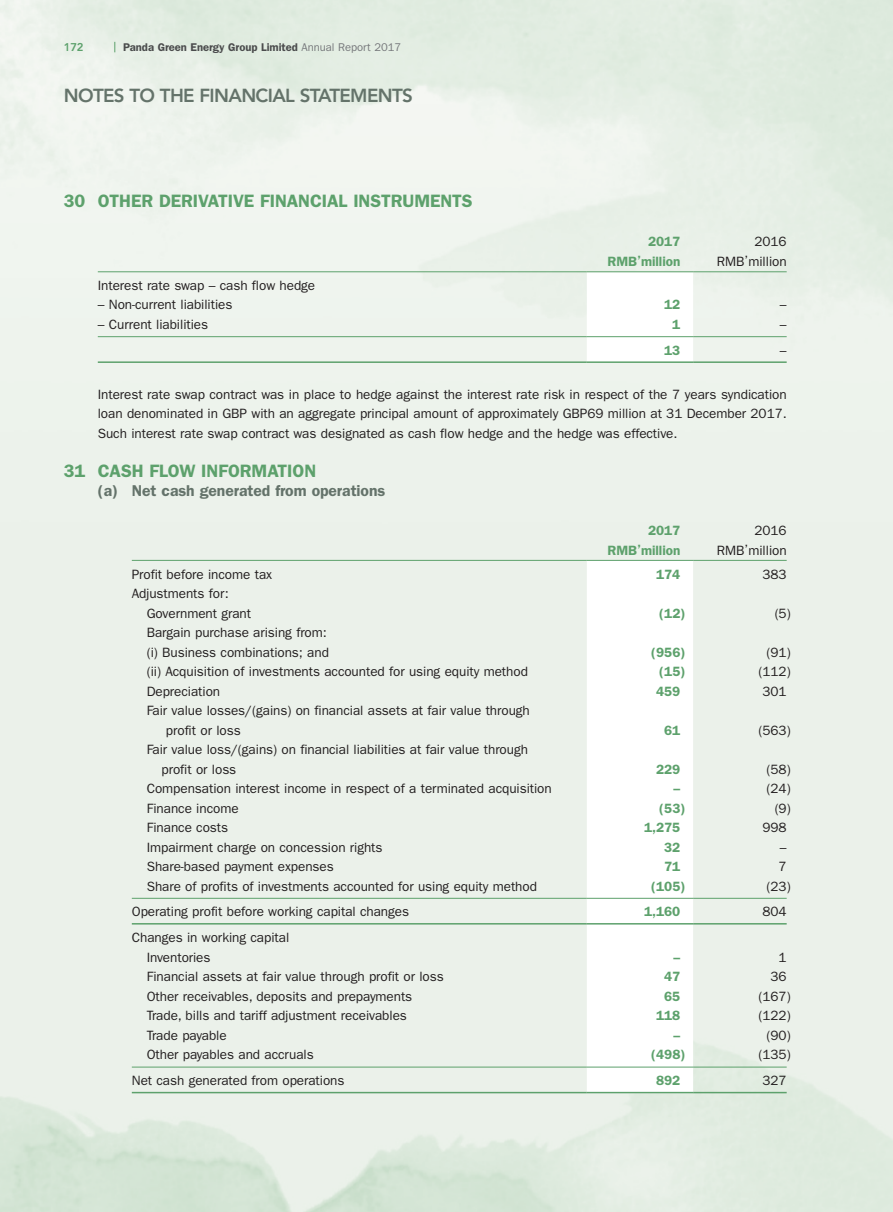
<style>
.page{position:relative;width:893px;height:1212px;background:#fff}
.page>*{position:absolute;margin:0;border:0;box-sizing:border-box;transform-origin:0 0}
.t1{font:800 18.75px "Avenir LT Std";letter-spacing:-.035em;color:#64736a}
.Heading_1{font:600 18px "ITC Franklin Gothic Std";letter-spacing:-.005em;color:#5da16c}
.Heading_2{font:600 15.75px "ITC Franklin Gothic Std";letter-spacing:-.005em;color:#64736a}
.Body_Text{font:13.5px/19.5px "ITC Franklin Gothic Std";letter-spacing:-.005em;color:#231f20}
.Body_Text-2{font:600 13.5px "ITC Franklin Gothic Std";letter-spacing:-.005em;color:#5da16c}
.t2{font:600 11.25px "ITC Franklin Gothic Std";letter-spacing:-.005em;color:#4b4c4d}
.t3{font:800 11.25px "Avenir";color:#5da16c}
.s1{font-weight:400;color:#76787b}
</style>
<div class="page">
<svg style="left:587px;top:272px;width:106px;height:66px"></svg>
<hr style="left:98px;top:271px;width:489px;height:1px;background:#5da16c">
<hr style="left:587px;top:271px;width:106px;height:1px;background:#5da16c">
<hr style="left:693px;top:271px;width:94px;height:1px;background:#5da16c">
<hr style="left:98px;top:336px;width:489px;height:1px;background:#5da16c">
<hr style="left:587px;top:336px;width:106px;height:1px;background:#5da16c">
<hr style="left:693px;top:336px;width:94px;height:1px;background:#5da16c">
<hr style="left:98px;top:361px;width:489px;height:2px;background:#5da16c">
<hr style="left:587px;top:361px;width:106px;height:2px;background:#5da16c">
<hr style="left:693px;top:361px;width:94px;height:2px;background:#5da16c">
<svg style="left:587px;top:897px;width:106px;height:195px"></svg>
<hr style="left:132px;top:560px;width:455px;height:1px;background:#5da16c">
<hr style="left:587px;top:560px;width:106px;height:1px;background:#5da16c">
<hr style="left:693px;top:560px;width:94px;height:1px;background:#5da16c">
<hr style="left:132px;top:898px;width:455px;height:1px;background:#5da16c">
<hr style="left:587px;top:898px;width:106px;height:1px;background:#5da16c">
<hr style="left:693px;top:898px;width:94px;height:1px;background:#5da16c">
<hr style="left:132px;top:923px;width:455px;height:1px;background:#5da16c">
<hr style="left:587px;top:923px;width:106px;height:1px;background:#5da16c">
<hr style="left:693px;top:923px;width:94px;height:1px;background:#5da16c">
<hr style="left:132px;top:1067px;width:455px;height:1px;background:#5da16c">
<hr style="left:587px;top:1067px;width:106px;height:1px;background:#5da16c">
<hr style="left:693px;top:1067px;width:94px;height:1px;background:#5da16c">
<hr style="left:132px;top:1092px;width:455px;height:1px;background:#5da16c">
<hr style="left:587px;top:1092px;width:106px;height:1px;background:#5da16c">
<hr style="left:693px;top:1092px;width:94px;height:1px;background:#5da16c">
<p class="t3" style="left:64px;top:38px;width:21px">172</p>
<p class="t2" style="left:123px;top:40px;width:279px">Panda Green Energy Group Limited <span class="s1">Annual Report 2017</span></p>
<h1 class="t1" style="left:64px;top:85px;width:351px">NOTES TO THE FINANCIAL STATEMENTS</h1>
<p class="Heading_1" style="left:64px;top:191px;width:410px">30 OTHER DERIVATIVE FINANCIAL INSTRUMENTS</p>
<p class="Body_Text-2" style="left:648px;top:234px;width:34px">2017</p>
<p class="Body_Text" style="left:754px;top:232px;width:34px">2016</p>
<p class="Body_Text-2" style="left:608px;top:253px;width:74px">RMB’million</p>
<p class="Body_Text" style="left:717px;top:252px;width:71px">RMB’million</p>
<p class="Body_Text" style="left:98px;top:276px;width:219px">Interest rate swap – cash flow hedge</p>
<p class="Body_Text" style="left:98px;top:295px;width:136px">– Non-current liabilities</p>
<p class="Body_Text-2" style="left:664px;top:297px;width:18px">12</p>
<p class="Body_Text" style="left:780px;top:295px;width:8px">–</p>
<p class="Body_Text" style="left:98px;top:315px;width:112px">– Current liabilities</p>
<p class="Body_Text-2" style="left:672px;top:316px;width:10px">1</p>
<p class="Body_Text" style="left:780px;top:315px;width:8px">–</p>
<p class="Body_Text-2" style="left:664px;top:342px;width:18px">13</p>
<p class="Body_Text" style="left:780px;top:341px;width:8px">–</p>
<p class="Body_Text" style="left:98px;top:384px;width:690px;text-align:justify">Interest rate swap contract was in place to hedge against the interest rate risk in respect of the 7 years syndication loan denominated in GBP with an aggregate principal amount of approximately GBP69 million at 31 December 2017.<br>Such interest rate swap contract was designated as cash flow hedge and the hedge was effective.</p>
<p class="Heading_1" style="left:64px;top:460px;width:254px">31 CASH FLOW INFORMATION</p>
<p class="Heading_2" style="left:98px;top:481px;width:289px">(a) Net cash generated from operations</p>
<p class="Body_Text-2" style="left:648px;top:522px;width:34px">2017</p>
<p class="Body_Text" style="left:754px;top:521px;width:34px">2016</p>
<p class="Body_Text-2" style="left:608px;top:542px;width:74px">RMB’million</p>
<p class="Body_Text" style="left:717px;top:540px;width:71px">RMB’million</p>
<p class="Body_Text" style="left:132px;top:564px;width:142px">Profit before income tax</p>
<p class="Body_Text-2" style="left:656px;top:566px;width:26px">174</p>
<p class="Body_Text" style="left:762px;top:564px;width:26px">383</p>
<p class="Body_Text" style="left:132px;top:584px;width:99px">Adjustments for:</p>
<p class="Body_Text" style="left:147px;top:603px;width:106px">Government grant</p>
<p class="Body_Text-2" style="left:659px;top:605px;width:28px">(12)</p>
<p class="Body_Text" style="left:775px;top:603px;width:18px">(5)</p>
<p class="Body_Text" style="left:147px;top:623px;width:182px">Bargain purchase arising from:</p>
<p class="Body_Text" style="left:147px;top:642px;width:184px">(i) Business combinations; and</p>
<p class="Body_Text-2" style="left:651px;top:644px;width:36px">(956)</p>
<p class="Body_Text" style="left:767px;top:642px;width:26px">(91)</p>
<p class="Body_Text" style="left:147px;top:662px;width:383px">(ii) Acquisition of investments accounted for using equity method</p>
<p class="Body_Text-2" style="left:659px;top:663px;width:28px">(15)</p>
<p class="Body_Text" style="left:759px;top:662px;width:34px">(112)</p>
<p class="Body_Text" style="left:147px;top:681px;width:75px">Depreciation</p>
<p class="Body_Text-2" style="left:656px;top:683px;width:26px">459</p>
<p class="Body_Text" style="left:762px;top:681px;width:26px">301</p>
<p class="Body_Text" style="left:166px;top:701px;width:365px;text-indent:-19px">Fair value losses/(gains) on financial assets at fair value through profit or loss</p>
<p class="Body_Text-2" style="left:664px;top:722px;width:18px">61</p>
<p class="Body_Text" style="left:759px;top:720px;width:34px">(563)</p>
<p class="Body_Text" style="left:162px;top:740px;width:368px;text-indent:-15px">Fair value loss/(gains) on financial liabilities at fair value through profit or loss</p>
<p class="Body_Text-2" style="left:656px;top:761px;width:26px">229</p>
<p class="Body_Text" style="left:767px;top:759px;width:26px">(58)</p>
<p class="Body_Text" style="left:147px;top:779px;width:407px">Compensation interest income in respect of a terminated acquisition</p>
<p class="Body_Text-2" style="left:674px;top:780px;width:8px">–</p>
<p class="Body_Text" style="left:767px;top:779px;width:26px">(24)</p>
<p class="Body_Text" style="left:147px;top:798px;width:93px">Finance income</p>
<p class="Body_Text-2" style="left:659px;top:800px;width:28px">(53)</p>
<p class="Body_Text" style="left:775px;top:798px;width:18px">(9)</p>
<p class="Body_Text" style="left:147px;top:818px;width:83px">Finance costs</p>
<p class="Body_Text-2" style="left:644px;top:819px;width:38px">1,275</p>
<p class="Body_Text" style="left:762px;top:818px;width:26px">998</p>
<p class="Body_Text" style="left:147px;top:837px;width:237px">Impairment charge on concession rights</p>
<p class="Body_Text-2" style="left:664px;top:839px;width:18px">32</p>
<p class="Body_Text" style="left:780px;top:837px;width:8px">–</p>
<p class="Body_Text" style="left:147px;top:857px;width:189px">Share-based payment expenses</p>
<p class="Body_Text-2" style="left:664px;top:858px;width:18px">71</p>
<p class="Body_Text" style="left:779px;top:857px;width:10px">7</p>
<p class="Body_Text" style="left:147px;top:876px;width:392px">Share of profits of investments accounted for using equity method</p>
<p class="Body_Text-2" style="left:651px;top:878px;width:36px">(105)</p>
<p class="Body_Text" style="left:767px;top:876px;width:26px">(23)</p>
<p class="Body_Text" style="left:132px;top:902px;width:279px">Operating profit before working capital changes</p>
<p class="Body_Text-2" style="left:644px;top:904px;width:38px">1,160</p>
<p class="Body_Text" style="left:762px;top:902px;width:26px">804</p>
<p class="Body_Text" style="left:132px;top:928px;width:159px">Changes in working capital</p>
<p class="Body_Text" style="left:147px;top:947px;width:65px">Inventories</p>
<p class="Body_Text-2" style="left:674px;top:949px;width:8px">–</p>
<p class="Body_Text" style="left:779px;top:947px;width:10px">1</p>
<p class="Body_Text" style="left:147px;top:967px;width:299px">Financial assets at fair value through profit or loss</p>
<p class="Body_Text-2" style="left:664px;top:969px;width:18px">47</p>
<p class="Body_Text" style="left:770px;top:967px;width:18px">36</p>
<p class="Body_Text" style="left:147px;top:986px;width:267px">Other receivables, deposits and prepayments</p>
<p class="Body_Text-2" style="left:664px;top:988px;width:18px">65</p>
<p class="Body_Text" style="left:759px;top:986px;width:34px">(167)</p>
<p class="Body_Text" style="left:147px;top:1006px;width:262px">Trade, bills and tariff adjustment receivables</p>
<p class="Body_Text-2" style="left:656px;top:1008px;width:26px">118</p>
<p class="Body_Text" style="left:759px;top:1006px;width:34px">(122)</p>
<p class="Body_Text" style="left:147px;top:1025px;width:81px">Trade payable</p>
<p class="Body_Text-2" style="left:674px;top:1027px;width:8px">–</p>
<p class="Body_Text" style="left:767px;top:1025px;width:26px">(90)</p>
<p class="Body_Text" style="left:147px;top:1045px;width:169px">Other payables and accruals</p>
<p class="Body_Text-2" style="left:651px;top:1047px;width:36px">(498)</p>
<p class="Body_Text" style="left:759px;top:1045px;width:34px">(135)</p>
<p class="Body_Text" style="left:132px;top:1071px;width:214px">Net cash generated from operations</p>
<p class="Body_Text-2" style="left:656px;top:1072px;width:26px">892</p>
<p class="Body_Text" style="left:762px;top:1071px;width:26px">327</p>
</div>
